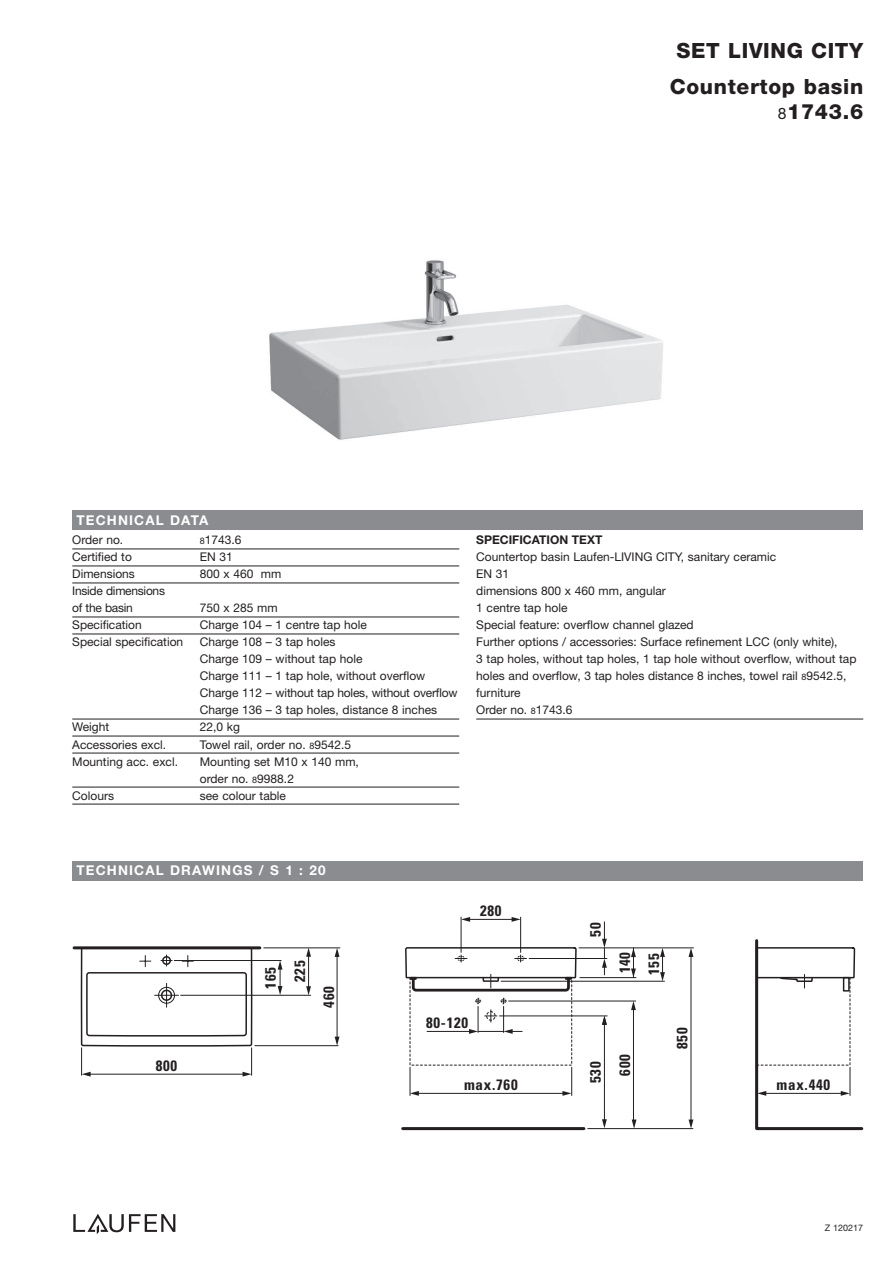
<style>
.page{position:relative;width:893px;height:1263px;background:#fff}
.page>*{position:absolute;margin:0;border:0;box-sizing:border-box;transform-origin:0 0}
.t1{font:800 21px/25.5px "Helvetica Neue";letter-spacing:.03em;color:#231f20;text-align:right}
.t2{font:700 condensed 15px/29.4px "Univers";letter-spacing:.05em;color:#231f20;text-align:center}
.t3{font:700 13.5px "Helvetica Neue";letter-spacing:.085em;color:#fff}
.t4{font:12px/17px "Helvetica Neue";color:#231f20}
.t5{font:12px/17px "Helvetica Neue";letter-spacing:-.02em;color:#231f20}
.t6{font:700 12px "Helvetica Neue";color:#231f20}
.t7{font:9px "Helvetica Neue";color:#231f20}
.s1{font-weight:400;font-size:15.75px}
.s2{font-size:9px}
</style>
<div class="page">
<img style="left:269px;top:260px;width:394px;height:180px">
<hr style="left:74px;top:946px;width:186px;height:3px;background:#231f20">
<hr style="left:403px;top:1127px;width:181px;height:3px;background:#231f20">
<svg style="left:81px;top:529px;width:172px;height:518px"></svg>
<svg style="left:85px;top:955px;width:163px;height:82px"></svg>
<svg style="left:81px;top:1048px;width:10px;height:28px"></svg>
<svg style="left:243px;top:1048px;width:9px;height:28px"></svg>
<hr style="left:90px;top:1074px;width:153px;height:1px;background:#231f20">
<hr style="left:255px;top:1045px;width:83px;height:1px;background:#231f20">
<svg style="left:335px;top:948px;width:4px;height:9px"></svg>
<svg style="left:335px;top:1036px;width:4px;height:10px"></svg>
<hr style="left:337px;top:956px;width:1px;height:81px;background:#231f20">
<hr style="left:181px;top:995px;width:130px;height:1px;background:#231f20">
<svg style="left:306px;top:986px;width:5px;height:9px"></svg>
<svg style="left:306px;top:948px;width:5px;height:9px"></svg>
<hr style="left:308px;top:956px;width:1px;height:34px;background:#231f20">
<hr style="left:264px;top:947px;width:76px;height:1px;background:#231f20">
<hr style="left:174px;top:960px;width:107px;height:1px;background:#231f20">
<svg style="left:278px;top:960px;width:4px;height:35px"></svg>
<svg style="left:404px;top:786px;width:460px;height:345px"></svg>
<hr style="left:766px;top:1093px;width:75px;height:1px;background:#231f20">
<svg style="left:73px;top:1214px;width:102px;height:20px"></svg>
<div style="left:72px;top:861px;width:791px;height:19px;background:#8a8c8f"></div>
<div style="left:72px;top:510px;width:791px;height:19px;background:#8a8c8f"></div>
<hr style="left:72px;top:549px;width:387px;height:1px;background:#231f20">
<hr style="left:72px;top:566px;width:387px;height:1px;background:#231f20">
<hr style="left:72px;top:583px;width:387px;height:1px;background:#231f20">
<hr style="left:72px;top:617px;width:387px;height:1px;background:#231f20">
<hr style="left:72px;top:634px;width:387px;height:1px;background:#231f20">
<hr style="left:72px;top:719px;width:387px;height:1px;background:#231f20">
<hr style="left:72px;top:736px;width:387px;height:1px;background:#231f20">
<hr style="left:72px;top:753px;width:387px;height:1px;background:#231f20">
<hr style="left:72px;top:787px;width:387px;height:1px;background:#231f20">
<hr style="left:72px;top:804px;width:387px;height:1px;background:#231f20">
<hr style="left:476px;top:719px;width:387px;height:1px;background:#231f20">
<h1 class="t1" style="left:676px;top:39px;width:188px">SET LIVING CITY</h1>
<h1 class="t1" style="left:670px;top:75px;width:195px">Countertop basin<br><span class="s1">8</span>1743.6</h1>
<p class="t3" style="left:77px;top:515px;width:133px">TECHNICAL DATA</p>
<p class="t4" style="left:72px;top:533px;width:53px">Order no.</p>
<p class="t4" style="left:200px;top:533px;width:43px"><span class="s2">8</span>1743.6</p>
<p class="t4" style="left:72px;top:550px;width:61px">Certified to</p>
<p class="t4" style="left:200px;top:550px;width:35px">EN 31</p>
<p class="t4" style="left:72px;top:567px;width:64px">Dimensions</p>
<p class="t4" style="left:200px;top:567px;width:83px">800 x 460 mm</p>
<p class="t5" style="left:72px;top:584px;width:94px">Inside dimensions of the basin</p>
<p class="t4" style="left:200px;top:601px;width:79px">750 x 285 mm</p>
<p class="t4" style="left:72px;top:618px;width:71px">Specification</p>
<p class="t4" style="left:200px;top:618px;width:169px">Charge 104 – 1 centre tap hole</p>
<p class="t4" style="left:72px;top:635px;width:112px">Special specification</p>
<p class="t4" style="left:200px;top:635px;width:259px">Charge 108 – 3 tap holes<br>Charge 109 – without tap hole<br>Charge 111 – 1 tap hole, without overflow Charge 112 – without tap holes, without overflow Charge 136 – 3 tap holes, distance 8 inches</p>
<p class="t4" style="left:72px;top:720px;width:38px">Weight</p>
<p class="t4" style="left:200px;top:720px;width:42px">22,0 kg</p>
<p class="t4" style="left:72px;top:737px;width:95px">Accessories excl.</p>
<p class="t4" style="left:200px;top:737px;width:153px">Towel rail, order no. <span class="s2">8</span>9542.5</p>
<p class="t4" style="left:72px;top:754px;width:107px">Mounting acc. excl.</p>
<p class="t4" style="left:200px;top:754px;width:161px">Mounting set M10 x 140 mm, order no. <span class="s2">8</span>9988.2</p>
<p class="t4" style="left:72px;top:788px;width:43px">Colours</p>
<p class="t4" style="left:200px;top:788px;width:88px">see colour table</p>
<p class="t6" style="left:476px;top:536px;width:128px">SPECIFICATION TEXT</p>
<p class="t4" style="left:476px;top:550px;width:382px">Countertop basin Laufen-LIVING CITY, sanitary ceramic<br>EN 31<br>dimensions 800 x 460 mm, angular<br>1 centre tap hole<br>Special feature: overflow channel glazed<br>Further options / accessories: Surface refinement LCC (only white),<br>3 tap holes, without tap holes, 1 tap hole without overflow, without tap holes and overflow, 3 tap holes distance 8 inches, towel rail <span class="s2">8</span>9542.5, furniture<br>Order no. <span class="s2">8</span>1743.6</p>
<p class="t3" style="left:77px;top:866px;width:251px">TECHNICAL DRAWINGS / S 1 : 20</p>
<p class="t2" style="left:257px;top:989px;width:23px;rotate:-90deg">165</p>
<p class="t2" style="left:287px;top:982px;width:23px;rotate:-90deg">225</p>
<p class="t2" style="left:316px;top:1007px;width:23px;rotate:-90deg">460</p>
<p class="t2" style="left:480px;top:897px;width:23px">280</p>
<p class="t2" style="left:426px;top:1010px;width:44px">80-120</p>
<p class="t2" style="left:582px;top:937px;width:16px;rotate:-90deg">50</p>
<p class="t2" style="left:611px;top:973px;width:23px;rotate:-90deg">140</p>
<p class="t2" style="left:641px;top:975px;width:23px;rotate:-90deg">155</p>
<p class="t2" style="left:669px;top:1049px;width:23px;rotate:-90deg">850</p>
<p class="t2" style="left:156px;top:1052px;width:23px">800</p>
<p class="t2" style="left:582px;top:1083px;width:30px;rotate:-90deg">530<br>600</p>
<p class="t2" style="left:464px;top:1071px;width:55px">max.760</p>
<p class="t2" style="left:776px;top:1071px;width:55px">max.440</p>
<p class="t7" style="left:825px;top:1224px;width:40px">Z 120217</p>
</div>
